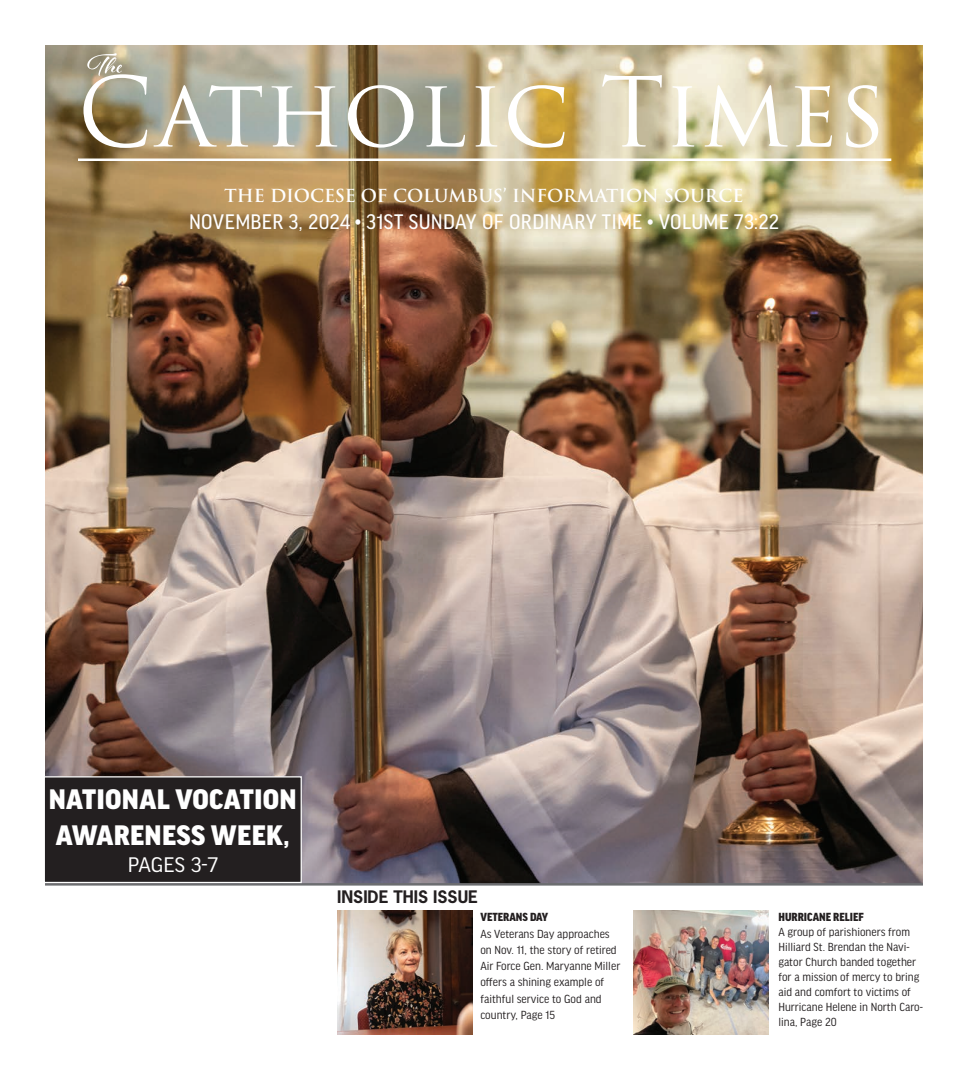
<style>
.page{position:relative;width:968px;height:1080px;background:#fff}
.page>*{position:absolute;margin:0;border:0;box-sizing:border-box;transform-origin:0 0}
.t1{font:900 30px/36px "Good Headline Pro";letter-spacing:.01em;color:#fff}
.t2{font:22.5px "Good Headline Pro Narr News";letter-spacing:.01em;color:#fff}
.t3{font:22.5px "Good Headline Pro";color:#fff}
.t4{font:600 17.5px "Trajan Pro 3";letter-spacing:-.005em;color:#fff}
.t5{font:700 16.25px "News Gothic Std";color:#231f20}
.t6{font:12.5px/15px "Good Headline Pro Narr";color:#231f20}
.t7{font:900 12.5px "Good Headline Pro Narr";color:#231f20}
</style>
<div class="page">
<img style="left:45px;top:45px;width:877px;height:838px">
<img style="left:633px;top:910px;width:135px;height:125px">
<hr style="left:45px;top:883px;width:877px;height:3px;background:#6c6d70">
<img style="left:337px;top:910px;width:135px;height:125px">
<div style="left:44px;top:776px;width:258px;height:108px;background:#231f20"></div>
<svg style="left:153px;top:85px;width:109px;height:62px"></svg>
<svg style="left:271px;top:86px;width:66px;height:61px"></svg>
<svg style="left:348px;top:85px;width:65px;height:63px"></svg>
<svg style="left:425px;top:86px;width:40px;height:61px"></svg>
<svg style="left:475px;top:86px;width:22px;height:61px"></svg>
<svg style="left:508px;top:85px;width:56px;height:63px"></svg>
<svg style="left:602px;top:74px;width:60px;height:73px"></svg>
<svg style="left:672px;top:86px;width:22px;height:61px"></svg>
<svg style="left:704px;top:85px;width:83px;height:62px"></svg>
<svg style="left:794px;top:86px;width:38px;height:61px"></svg>
<svg style="left:846px;top:85px;width:32px;height:63px"></svg>
<svg style="left:83px;top:53px;width:64px;height:95px"></svg>
<hr style="left:78px;top:159px;width:813px;height:2px;background:#fff">
<h3 class="t4" style="left:224px;top:183px;width:520px">THE DIOCESE OF COLUMBUS’ INFORMATION SOURCE</h3>
<h2 class="t2" style="left:189px;top:211px;width:591px">NOVEMBER 3, 2024 • 31ST SUNDAY OF ORDINARY TIME • VOLUME 73:22</h2>
<h1 class="t1" style="left:49px;top:782px;width:249px">NATIONAL VOCATION<br>AWARENESS WEEK,</h1>
<h2 class="t3" style="left:128px;top:853px;width:91px">PAGES 3-7</h2>
<h3 class="t5" style="left:337px;top:886px;width:142px">INSIDE THIS ISSUE</h3>
<p class="t7" style="left:480px;top:911px;width:69px">VETERANS DAY</p>
<p class="t6" style="left:480px;top:926px;width:141px;line-height:16.2px">As Veterans Day approaches on Nov. 11, the story of retired<br>Air Force Gen. Maryanne Miller offers a shining example of faithful service to God and country, Page 15</p>
<p class="t7" style="left:778px;top:911px;width:87px">HURRICANE RELIEF</p>
<p class="t6" style="left:778px;top:925px;width:146px">A group of parishioners from<br>Hilliard St. Brendan the Navi&shy;gator Church banded together for a mission of mercy to bring aid and comfort to victims of<br>Hurricane Helene in North Caro&shy;lina, Page 20</p>
</div>
